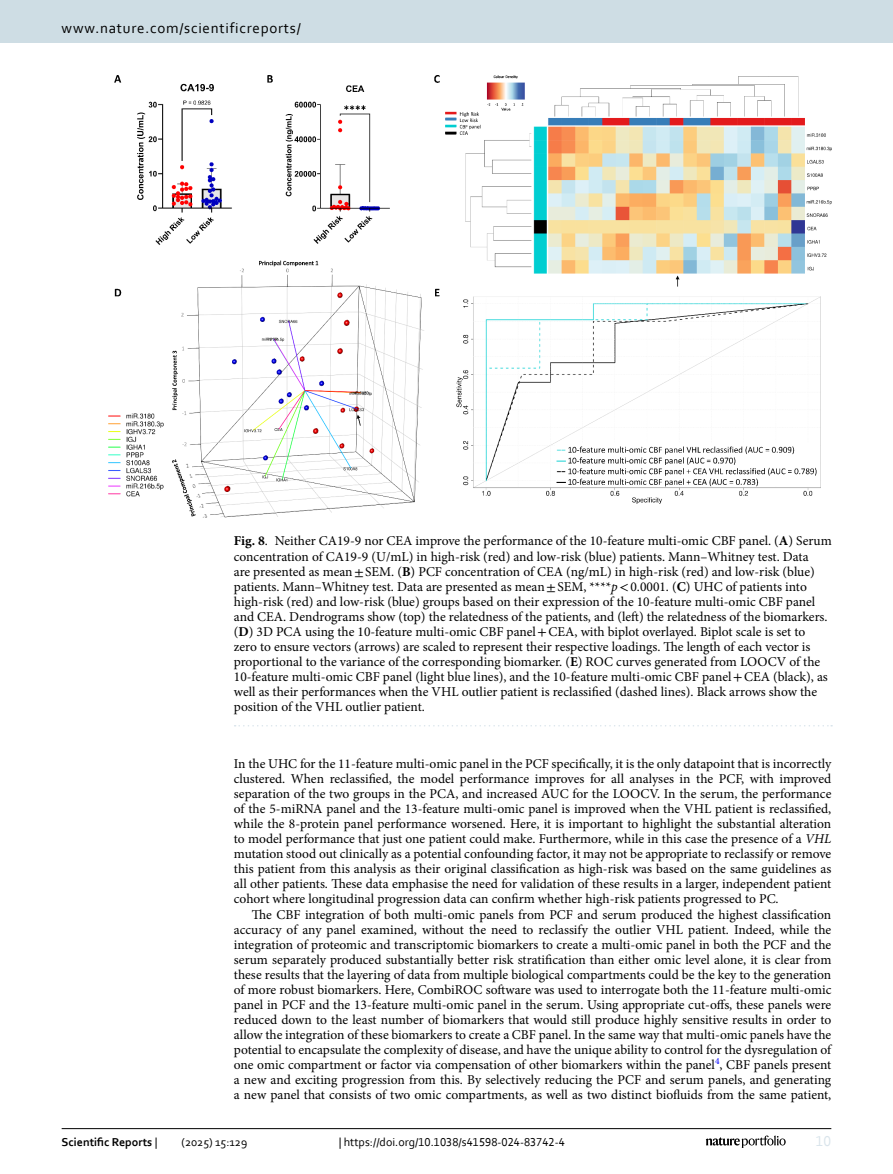
<style>
.page{position:relative;width:893px;height:1174px;background:#fff}
.page>*{position:absolute;margin:0;border:0;box-sizing:border-box;transform-origin:0 0}
.t1{font:15px "Corbel";letter-spacing:.05em;color:#000}
.t2{font:15px "Corbel";color:#d9e4eb}
.Body_Text_Indent{font:13.5px/15px "Minion Pro";color:#000;text-align:justify}
.Figure_Caption{font:13.5px/15px "Minion Pro";color:#000}
.t3{font:12px "Corbel";color:#000}
.t4{font:700 12px "Corbel";color:#000}
.s1{font-weight:700}
.s2{font-family:"STIX"}
.s3{font-style:italic}
.s4{font-weight:400}
</style>
<div class="page">
<img style="left:108px;top:76px;width:723px;height:441px">
<svg style="left:235px;top:725px;width:597px;height:1px"></svg>
<hr style="left:62px;top:1128px;width:769px;height:1px;background:#000">
<svg style="left:706px;top:1135px;width:80px;height:12px"></svg>
<div style="left:0;top:0;width:893px;height:43px;background:#cedde4"></div>
<p class="t1" style="left:62px;top:18px;width:241px">www.nature.com/scientificreports/</p>
<p class="Figure_Caption" style="left:234px;top:534px;width:599px"><span class="s1">Fig. 8</span>. Neither CA19-9 nor CEA improve the performance of the 10-feature multi-omic CBF panel. (<span class="s1">A</span>) Serum concentration of CA19-9 (U/mL) in high-risk (red) and low-risk (blue) patients. Mann–Whitney test. Data<br>are presented as mean<span class="s2">±</span>SEM. (<span class="s1">B</span>) PCF concentration of CEA (ng/mL) in high-risk (red) and low-risk (blue) patients. Mann–Whitney test. Data are presented as mean<span class="s2">±</span>SEM, ****<span class="s3">p</span><span class="s2">&lt;</span>0.0001. (<span class="s1">C</span>) UHC of patients into high-risk (red) and low-risk (blue) groups based on their expression of the 10-feature multi-omic CBF panel and CEA. Dendrograms show (top) the relatedness of the patients, and (left) the relatedness of the biomarkers. (<span class="s1">D</span>) 3D PCA using the 10-feature multi-omic CBF panel<span class="s2">+</span>CEA, with biplot overlayed. Biplot scale is set to<br>zero to ensure vectors (arrows) are scaled to represent their respective loadings. The length of each vector is proportional to the variance of the corresponding biomarker. (<span class="s1">E</span>) ROC curves generated from LOOCV of the 10-feature multi-omic CBF panel (light blue lines), and the 10-feature multi-omic CBF panel<span class="s2">+</span>CEA (black), as well as their performances when the VHL outlier patient is reclassified (dashed lines). Black arrows show the position of the VHL outlier patient.</p>
<p class="Body_Text_Indent" style="left:234px;top:756px;width:599px">In the UHC for the 11-feature multi-omic panel in the PCF specifically, it is the only datapoint that is incorrectly clustered. When reclassified, the model performance improves for all analyses in the PCF, with improved separation of the two groups in the PCA, and increased AUC for the LOOCV. In the serum, the performance of the 5-miRNA panel and the 13-feature multi-omic panel is improved when the VHL patient is reclassified, while the 8-protein panel performance worsened. Here, it is important to highlight the substantial alteration to model performance that just one patient could make. Furthermore, while in this case the presence of a <span class="s3">VHL </span>mutation stood out clinically as a potential confounding factor, it may not be appropriate to reclassify or remove this patient from this analysis as their original classification as high-risk was based on the same guidelines as all other patients. These data emphasise the need for validation of these results in a larger, independent patient cohort where longitudinal progression data can confirm whether high-risk patients progressed to PC.</p>
<p class="Body_Text_Indent" style="left:234px;top:906px;width:599px;text-indent:18px">The CBF integration of both multi-omic panels from PCF and serum produced the highest classification accuracy of any panel examined, without the need to reclassify the outlier VHL patient. Indeed, while the integration of proteomic and transcriptomic biomarkers to create a multi-omic panel in both the PCF and the serum separately produced substantially better risk stratification than either omic level alone, it is clear from these results that the layering of data from multiple biological compartments could be the key to the generation of more robust biomarkers. Here, CombiROC software was used to interrogate both the 11-feature multi-omic panel in PCF and the 13-feature multi-omic panel in the serum. Using appropriate cut-offs, these panels were reduced down to the least number of biomarkers that would still produce highly sensitive results in order to allow the integration of these biomarkers to create a CBF panel. In the same way that multi-omic panels have the potential to encapsulate the complexity of disease, and have the unique ability to control for the dysregulation of one omic compartment or factor via compensation of other biomarkers within the panel<sup>4</sup>, CBF panels present a new and exciting progression from this. By selectively reducing the PCF and serum panels, and generating a new panel that consists of two omic compartments, as well as two distinct biofluids from the same patient,</p>
<p class="t4" style="left:62px;top:1134px;width:97px">Scientific Reports <span class="s4">|</span></p>
<p class="t3" style="left:181px;top:1134px;width:67px">(2025) 15:129</p>
<p class="t3" style="left:339px;top:1134px;width:228px">| https://doi.org/10.1038/s41598-024-83742-4</p>
<p class="t2" style="left:816px;top:1132px;width:17px">10</p>
</div>
